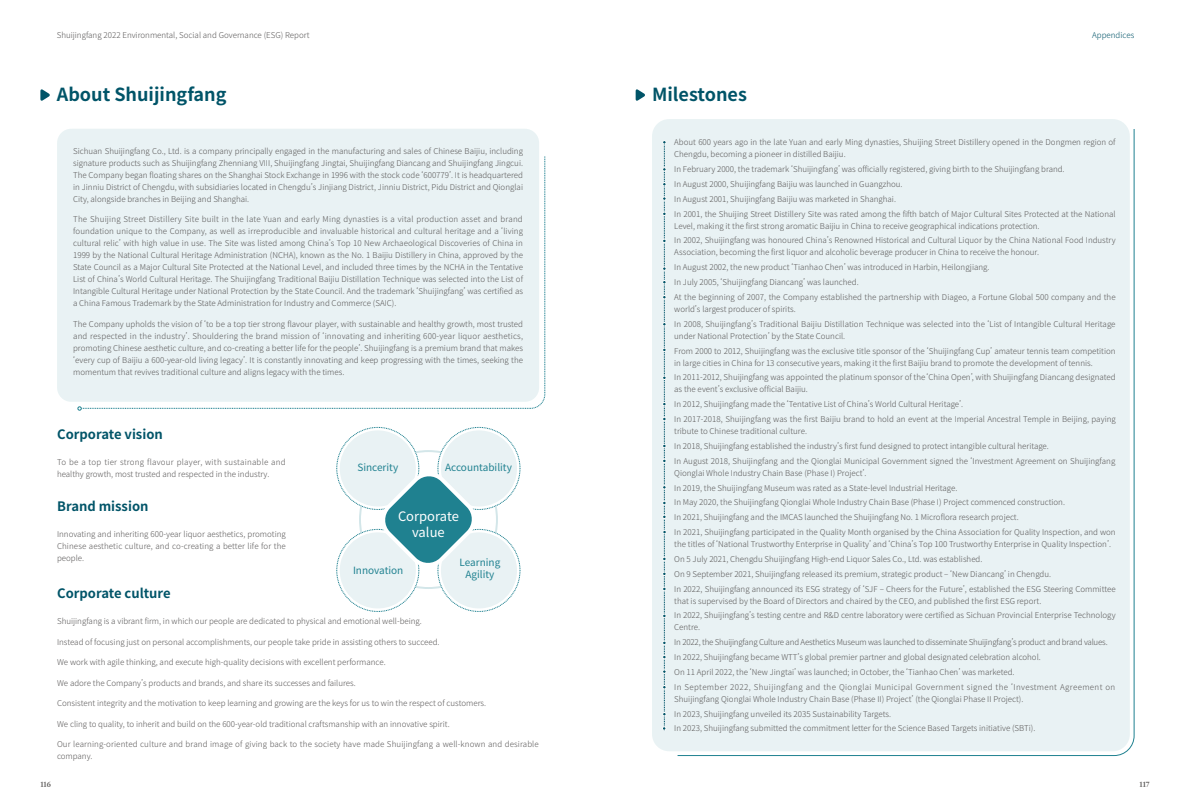
<style>
.page{position:relative;width:1191px;height:808px;background:#fff}
.page>*{position:absolute;margin:0;border:0;box-sizing:border-box;transform-origin:0 0}
.t1{font:700 18px "Source Han Sans SC";color:#005468}
.t2{font:700 13px "Source Han Sans SC";color:#005468}
.t3{font:13px/15.6px "Source Han Sans SC";color:#fff;text-align:center}
.t4{font:10px/12px "Source Han Sans SC";color:#1f8190;text-align:center}
.t5{font:300 8px/14.8px "Source Han Sans CN";color:#595757}
.t6{font:300 8px "Source Han Sans SC";color:#595757}
.t7{font:300 8px "Source Han Sans SC";color:#005468}
.t8{font:8px "FZCUJINLJW GB1 0";color:#4c4948}
</style>
<div class="page">
<div style="left:57px;top:129px;width:482px;height:273px;background:#e9f2f4;border-radius:14px"></div>
<svg style="left:78px;top:157px;width:467px;height:253px"></svg>
<svg style="left:336px;top:427px;width:184px;height:185px"></svg>
<svg style="left:40px;top:89px;width:10px;height:12px"></svg>
<div style="left:652px;top:119px;width:477px;height:632px;background:#e9f2f4;border-radius:17px"></div>
<svg style="left:677px;top:129px;width:457px;height:627px"></svg>
<svg style="left:662px;top:140px;width:4px;height:591px"></svg>
<svg style="left:635px;top:89px;width:10px;height:12px"></svg>
<p class="t6" style="left:57px;top:30px;width:254px">Shuijingfang 2022 Environmental, Social and Governance (ESG) Report</p>
<h1 class="t1" style="left:57px;top:84px;width:171px">About Shuijingfang</h1>
<p class="t5" style="left:73px;top:145px;width:451px;line-height:12px;text-align:justify">Sichuan Shuijingfang Co., Ltd. is a company principally engaged in the manufacturing and sales of Chinese Baijiu, including signature products such as Shuijingfang Zhenniang VIII, Shuijingfang Jingtai, Shuijingfang Diancang and Shuijingfang Jingcui.<br>The Company began floating shares on the Shanghai Stock Exchange in 1996 with the stock code ‘600779’. It is headquartered in Jinniu District of Chengdu, with subsidiaries located in Chengdu’s Jinjiang District, Jinniu District, Pidu District and Qionglai City, alongside branches in Beijing and Shanghai.</p>
<p class="t5" style="left:73px;top:213px;width:451px;line-height:12px;text-align:justify">The Shuijing Street Distillery Site built in the late Yuan and early Ming dynasties is a vital production asset and brand foundation unique to the Company, as well as irreproducible and invaluable historical and cultural heritage and a ‘living cultural relic’ with high value in use. The Site was listed among China’s Top 10 New Archaeological Discoveries of China in 1999 by the National Cultural Heritage Administration (NCHA), known as the No. 1 Baijiu Distillery in China, approved by the State Council as a Major Cultural Site Protected at the National Level, and included three times by the NCHA in the Tentative List of China’s World Cultural Heritage. The Shuijingfang Traditional Baijiu Distillation Technique was selected into the List of Intangible Cultural Heritage under National Protection by the State Council. And the trademark ‘Shuijingfang’ was certified as a China Famous Trademark by the State Administration for Industry and Commerce (SAIC).</p>
<p class="t5" style="left:73px;top:318px;width:451px;line-height:12px;text-align:justify">The Company upholds the vision of ‘to be a top tier strong flavour player, with sustainable and healthy growth, most trusted and respected in the industry’. Shouldering the brand mission of ‘innovating and inheriting 600-year liquor aesthetics, promoting Chinese aesthetic culture, and co-creating a better life for the people’. Shuijingfang is a premium brand that makes ‘every cup of Baijiu a 600-year-old living legacy’. It is constantly innovating and keep progressing with the times, seeking the momentum that revives traditional culture and aligns legacy with the times.</p>
<h2 class="t2" style="left:57px;top:427px;width:107px">Corporate vision</h2>
<p class="t5" style="left:57px;top:456px;width:230px;line-height:12px">To be a top tier strong flavour player, with sustainable and healthy growth, most trusted and respected in the industry.</p>
<h2 class="t2" style="left:57px;top:498px;width:93px">Brand mission</h2>
<p class="t5" style="left:57px;top:528px;width:230px;line-height:12px;text-align:justify">Innovating and inheriting 600-year liquor aesthetics, promoting Chinese aesthetic culture, and co-creating a better life for the people.</p>
<h2 class="t2" style="left:57px;top:586px;width:115px">Corporate culture</h2>
<p class="t4" style="left:445px;top:462px;width:68px">Accountability</p>
<h2 class="t3" style="left:398px;top:509px;width:62px">Corporate value</h2>
<p class="t4" style="left:357px;top:462px;width:42px">Sincerity</p>
<p class="t4" style="left:353px;top:565px;width:52px">Innovation</p>
<p class="t4" style="left:459px;top:557px;width:42px">Learning<br>Agility</p>
<p class="t5" style="left:57px;top:614px;width:366px">Shuijingfang is a vibrant firm, in which our people are dedicated to physical and emotional well-being.</p>
<p class="t5" style="left:57px;top:635px;width:384px">Instead of focusing just on personal accomplishments, our people take pride in assisting others to succeed.</p>
<p class="t5" style="left:57px;top:655px;width:330px">We work with agile thinking, and execute high-quality decisions with excellent performance.</p>
<p class="t5" style="left:57px;top:676px;width:300px">We adore the Company’s products and brands, and share its successes and failures.</p>
<p class="t5" style="left:57px;top:696px;width:430px">Consistent integrity and the motivation to keep learning and growing are the keys for us to win the respect of customers.</p>
<p class="t5" style="left:57px;top:717px;width:394px">We cling to quality, to inherit and build on the 600-year-old traditional craftsmanship with an innovative spirit.</p>
<p class="t5" style="left:57px;top:738px;width:483px;line-height:12px">Our learning-oriented culture and brand image of giving back to the society have made Shuijingfang a well-known and desirable company.</p>
<h1 class="t1" style="left:652px;top:84px;width:96px">Milestones</h1>
<p class="t7" style="left:1092px;top:30px;width:44px">Appendices</p>
<p class="t5" style="left:674px;top:136px;width:443px;line-height:12px">About 600 years ago in the late Yuan and early Ming dynasties, Shuijing Street Distillery opened in the Dongmen region of<br>Chengdu, becoming a pioneer in distilled Baijiu.</p>
<p class="t5" style="left:674px;top:162px;width:443px">In February 2000, the trademark ‘Shuijingfang’ was officially registered, giving birth to the Shuijingfang brand.<br>In August 2000, Shuijingfang Baijiu was launched in Guangzhou.<br>In August 2001, Shuijingfang Baijiu was marketed in Shanghai.<br>In 2001, the Shuijing Street Distillery Site was rated among the fifth batch of Major Cultural Sites Protected at the National</p>
<p class="t5" style="left:674px;top:218px;width:443px">Level, making it the first strong aromatic Baijiu in China to receive geographical indications protection.<br>In 2002, Shuijingfang was honoured China’s Renowned Historical and Cultural Liquor by the China National Food Industry</p>
<p class="t5" style="left:674px;top:245px;width:443px">Association, becoming the first liquor and alcoholic beverage producer in China to receive the honour.<br>In August 2002, the new product ‘Tianhao Chen’ was introduced in Harbin, Heilongjiang.<br>In July 2005, ‘Shuijingfang Diancang’ was launched.<br>At the beginning of 2007, the Company established the partnership with Diageo, a Fortune Global 500 company and the</p>
<p class="t5" style="left:674px;top:302px;width:443px">world’s largest producer of spirits.<br>In 2008, Shuijingfang’s Traditional Baijiu Distillation Technique was selected into the ‘List of Intangible Cultural Heritage</p>
<p class="t5" style="left:674px;top:329px;width:443px">under National Protection’ by the State Council.<br>From 2000 to 2012, Shuijingfang was the exclusive title sponsor of the ‘Shuijingfang Cup’ amateur tennis team competition</p>
<p class="t5" style="left:674px;top:355px;width:443px">in large cities in China for 13 consecutive years, making it the first Baijiu brand to promote the development of tennis.<br>In 2011-2012, Shuijingfang was appointed the platinum sponsor of the ‘China Open’, with Shuijingfang Diancang designated</p>
<p class="t5" style="left:674px;top:382px;width:443px">as the event’s exclusive official Baijiu.<br>In 2012, Shuijingfang made the ‘Tentative List of China’s World Cultural Heritage’.<br>In 2017-2018, Shuijingfang was the first Baijiu brand to hold an event at the Imperial Ancestral Temple in Beijing, paying</p>
<p class="t5" style="left:674px;top:424px;width:442px">tribute to Chinese traditional culture.<br>In 2018, Shuijingfang established the industry’s first fund designed to protect intangible cultural heritage.<br>In August 2018, Shuijingfang and the Qionglai Municipal Government signed the ‘Investment Agreement on Shuijingfang</p>
<p class="t5" style="left:674px;top:466px;width:443px">Qionglai Whole Industry Chain Base (Phase I) Project’.<br>In 2019, the Shuijingfang Museum was rated as a State-level Industrial Heritage.<br>In May 2020, the Shuijingfang Qionglai Whole Industry Chain Base (Phase I) Project commenced construction.<br>In 2021, Shuijingfang and the IMCAS launched the Shuijingfang No. 1 Microflora research project.<br>In 2021, Shuijingfang participated in the Quality Month organised by the China Association for Quality Inspection, and won</p>
<p class="t5" style="left:674px;top:537px;width:443px">the titles of ‘National Trustworthy Enterprise in Quality’ and ‘China’s Top 100 Trustworthy Enterprise in Quality Inspection’.<br>On 5 July 2021, Chengdu Shuijingfang High-end Liquor Sales Co., Ltd. was established.<br>On 9 September 2021, Shuijingfang released its premium, strategic product – ‘New Diancang’ in Chengdu.<br>In 2022, Shuijingfang announced its ESG strategy of ‘SJF – Cheers for the Future’, established the ESG Steering Committee</p>
<p class="t5" style="left:674px;top:593px;width:443px">that is supervised by the Board of Directors and chaired by the CEO, and published the first ESG report.<br>In 2022, Shuijingfang’s testing centre and R&amp;D centre laboratory were certified as Sichuan Provincial Enterprise Technology</p>
<p class="t5" style="left:674px;top:620px;width:442px">Centre.<br>In 2022, the Shuijingfang Culture and Aesthetics Museum was launched to disseminate Shuijingfang’s product and brand values.<br>In 2022, Shuijingfang became WTT’s global premier partner and global designated celebration alcohol.<br>On 11 April 2022, the ‘New Jingtai’ was launched; in October, the ‘Tianhao Chen’ was marketed.<br>In September 2022, Shuijingfang and the Qionglai Municipal Government signed the ‘Investment Agreement on</p>
<p class="t5" style="left:674px;top:692px;width:363px">Shuijingfang Qionglai Whole Industry Chain Base (Phase II) Project’ (the Qionglai Phase II Project).<br>In 2023, Shuijingfang unveiled its 2035 Sustainability Targets.<br>In 2023, Shuijingfang submitted the commitment letter for the Science Based Targets initiative (SBTi).</p>
<p class="t8" style="left:40px;top:780px;width:12px">116</p>
<p class="t8" style="left:1139px;top:780px;width:12px">117</p>
</div>
